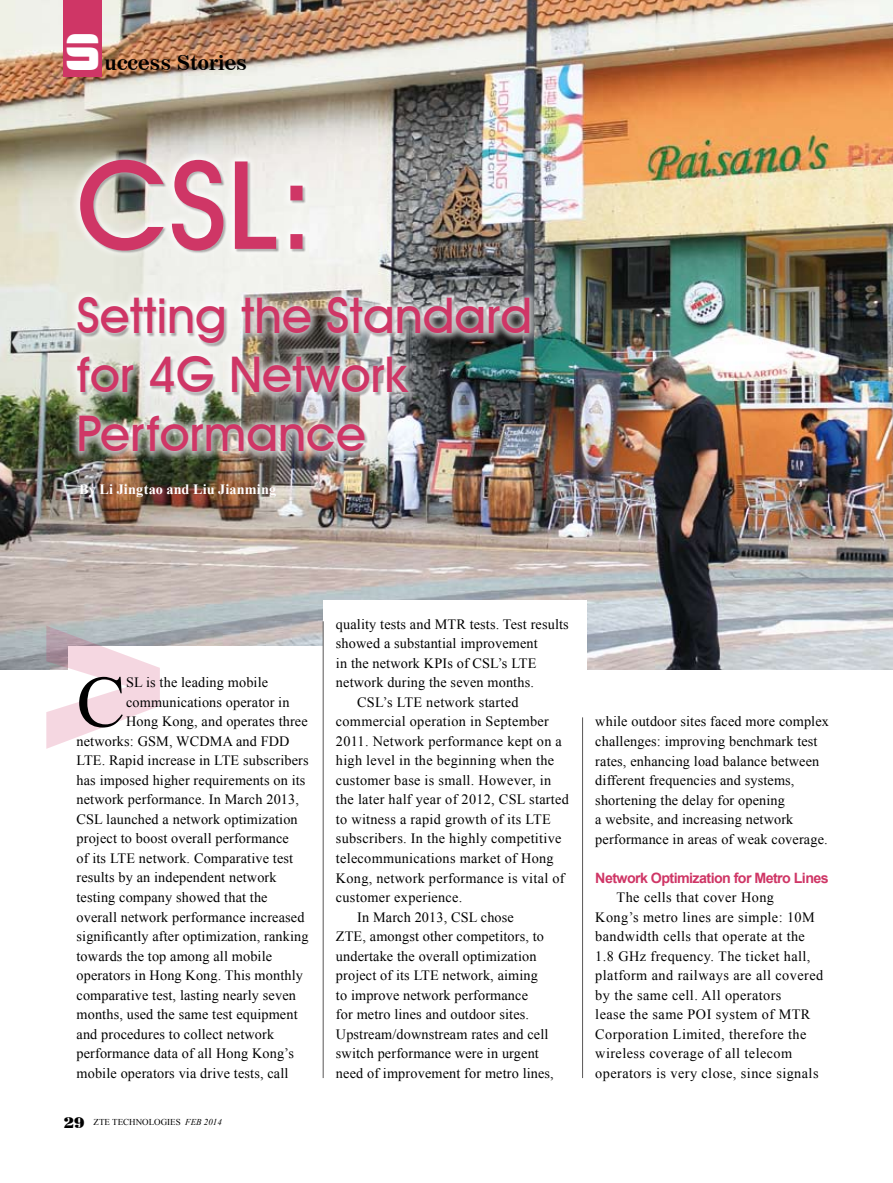
<style>
.page{position:relative;width:893px;height:1183px;background:#fff}
.page>*{position:absolute;margin:0;border:0;box-sizing:border-box;transform-origin:0 0}
.t1{font:500 122.85px "Avant Garde IT Cby BT";color:#cf3666}
.t2{font:73.2px "Times New Roman";color:#000}
.t3{font:500 49.2px/58.9px "Avant Garde IT Cby BT";color:#cf3666}
.t4{font:700 21px "Century 725 BT";color:#000}
.t5{font:14.25px/19.5px "Times New Roman";letter-spacing:.01em;color:#000}
.t6{font:14.25px/19.5px "Times New Roman";letter-spacing:.03em;color:#000}
.t7{font:700 14.25px "Arial";letter-spacing:-.04em;color:#cf3666}
.t8{font:700 14.25px "Times New Roman";letter-spacing:.005em;color:#fff}
.t9{font:9px "Times New Roman";color:#000}
.s1{font-family:"ESP";font-weight:400;font-size:45px;color:#fff}
.s2{font-family:"Century 725 BT";font-weight:900;font-size:15px}
.s3{font-style:italic}
</style>
<div class="page">
<img style="left:0;top:0;width:893px;height:669px">
<div style="left:66px;top:148px;width:575px;height:395px;background:#fff;opacity:.75"></div>
<div style="left:68px;top:646px;width:264px;height:200px;background:#fff"></div>
<div style="left:323px;top:600px;width:264px;height:272px;background:#fff"></div>
<svg style="left:46px;top:625px;width:114px;height:123px"></svg>
<div style="left:64px;top:0;width:38px;height:77px;background:#cf3666"></div>
<hr style="left:323px;top:621px;width:1px;height:456px;background:#595757">
<hr style="left:582px;top:717px;width:1px;height:360px;background:#595757">
<h3 class="t4" style="left:67px;top:49px;width:182px"><span class="s1">S</span>uccess Stories</h3>
<h1 class="t1" style="left:77px;top:130px;width:239px">CSL:</h1>
<h3 class="t3" style="left:77px;top:286px;width:457px">Setting the Standard for 4G Network<br>Performance</h3>
<p class="t8" style="left:79px;top:479px;width:199px">By Li Jingtao and Liu Jianming</p>
<h2 class="t2" style="left:77px;top:652px;width:50px">C</h2>
<p class="t5" style="left:126px;top:672px;width:144px">SL is the leading mobile</p>
<p class="t5" style="left:126px;top:692px;width:165px">communications operator in</p>
<p class="t5" style="left:126px;top:711px;width:183px">Hong Kong, and operates three</p>
<p class="t5" style="left:77px;top:731px;width:214px">networks: GSM, WCDMA and FDD</p>
<p class="t5" style="left:77px;top:750px;width:234px">LTE. Rapid increase in LTE subscribers</p>
<p class="t5" style="left:77px;top:770px;width:230px">has imposed higher requirements on its</p>
<p class="t5" style="left:77px;top:789px;width:224px">network performance. In March 2013,</p>
<p class="t5" style="left:77px;top:809px;width:223px">CSL launched a network optimization</p>
<p class="t5" style="left:77px;top:828px;width:214px">project to boost overall performance</p>
<p class="t5" style="left:77px;top:848px;width:218px">of its LTE network. Comparative test</p>
<p class="t5" style="left:77px;top:867px;width:202px">results by an independent network</p>
<p class="t5" style="left:77px;top:887px;width:193px">testing company showed that the</p>
<p class="t5" style="left:77px;top:906px;width:229px">overall network performance increased</p>
<p class="t5" style="left:77px;top:926px;width:233px">significantly after optimization, ranking</p>
<p class="t5" style="left:77px;top:945px;width:197px">towards the top among all mobile</p>
<p class="t5" style="left:77px;top:965px;width:228px">operators in Hong Kong. This monthly</p>
<p class="t5" style="left:77px;top:984px;width:221px">comparative test, lasting nearly seven</p>
<p class="t5" style="left:77px;top:1004px;width:223px">months, used the same test equipment</p>
<p class="t5" style="left:77px;top:1023px;width:199px">and procedures to collect network</p>
<p class="t5" style="left:77px;top:1042px;width:219px">performance data of all Hong Kong’s</p>
<p class="t5" style="left:77px;top:1062px;width:213px">mobile operators via drive tests, call</p>
<p class="t9" style="left:64px;top:1115px;width:160px"><span class="s2">29</span> ZTE TECHNOLOGIES <span class="s3">FEB 2014</span></p>
<p class="t5" style="left:336px;top:614px;width:234px">quality tests and MTR tests. Test results</p>
<p class="t5" style="left:336px;top:633px;width:203px">showed a substantial improvement</p>
<p class="t5" style="left:336px;top:653px;width:202px">in the network KPIs of CSL’s LTE</p>
<p class="t5" style="left:336px;top:672px;width:199px">network during the seven months.</p>
<p class="t5" style="left:357px;top:692px;width:163px">CSL’s LTE network started</p>
<p class="t5" style="left:336px;top:711px;width:214px">commercial operation in September</p>
<p class="t5" style="left:336px;top:731px;width:228px">2011. Network performance kept on a</p>
<p class="t5" style="left:336px;top:750px;width:220px">high level in the beginning when the</p>
<p class="t5" style="left:336px;top:770px;width:217px">customer base is small. However, in</p>
<p class="t5" style="left:336px;top:789px;width:235px">the later half year of 2012, CSL started</p>
<p class="t5" style="left:336px;top:809px;width:216px">to witness a rapid growth of its LTE</p>
<p class="t5" style="left:336px;top:828px;width:227px">subscribers. In the highly competitive</p>
<p class="t5" style="left:336px;top:848px;width:219px">telecommunications market of Hong</p>
<p class="t5" style="left:336px;top:867px;width:230px">Kong, network performance is vital of</p>
<p class="t5" style="left:336px;top:887px;width:128px">customer experience.</p>
<p class="t5" style="left:357px;top:906px;width:158px">In March 2013, CSL chose</p>
<p class="t5" style="left:336px;top:926px;width:210px">ZTE, amongst other competitors, to</p>
<p class="t5" style="left:336px;top:945px;width:202px">undertake the overall optimization</p>
<p class="t5" style="left:336px;top:965px;width:204px">project of its LTE network, aiming</p>
<p class="t5" style="left:336px;top:984px;width:194px">to improve network performance</p>
<p class="t5" style="left:336px;top:1004px;width:195px">for metro lines and outdoor sites.</p>
<p class="t5" style="left:336px;top:1023px;width:214px">Upstream/downstream rates and cell</p>
<p class="t5" style="left:336px;top:1043px;width:204px">switch performance were in urgent</p>
<p class="t5" style="left:336px;top:1062px;width:219px">need of improvement for metro lines,</p>
<p class="t5" style="left:595px;top:711px;width:235px">while outdoor sites faced more complex challenges: improving benchmark test rates, enhancing load balance between different frequencies and systems, shortening the delay for opening<br>a website, and increasing network performance in areas of weak coverage.</p>
<p class="t7" style="left:595px;top:868px;width:235px">Network Optimization for Metro Lines</p>
<p class="t6" style="left:595px;top:887px;width:229px;text-indent:21px">The cells that cover Hong<br>Kong’s metro lines are simple: 10M bandwidth cells that operate at the 1.8 GHz frequency. The ticket hall, platform and railways are all covered by the same cell. All operators<br>lease the same POI system of MTR Corporation Limited, therefore the wireless coverage of all telecom operators is very close, since signals</p>
</div>
